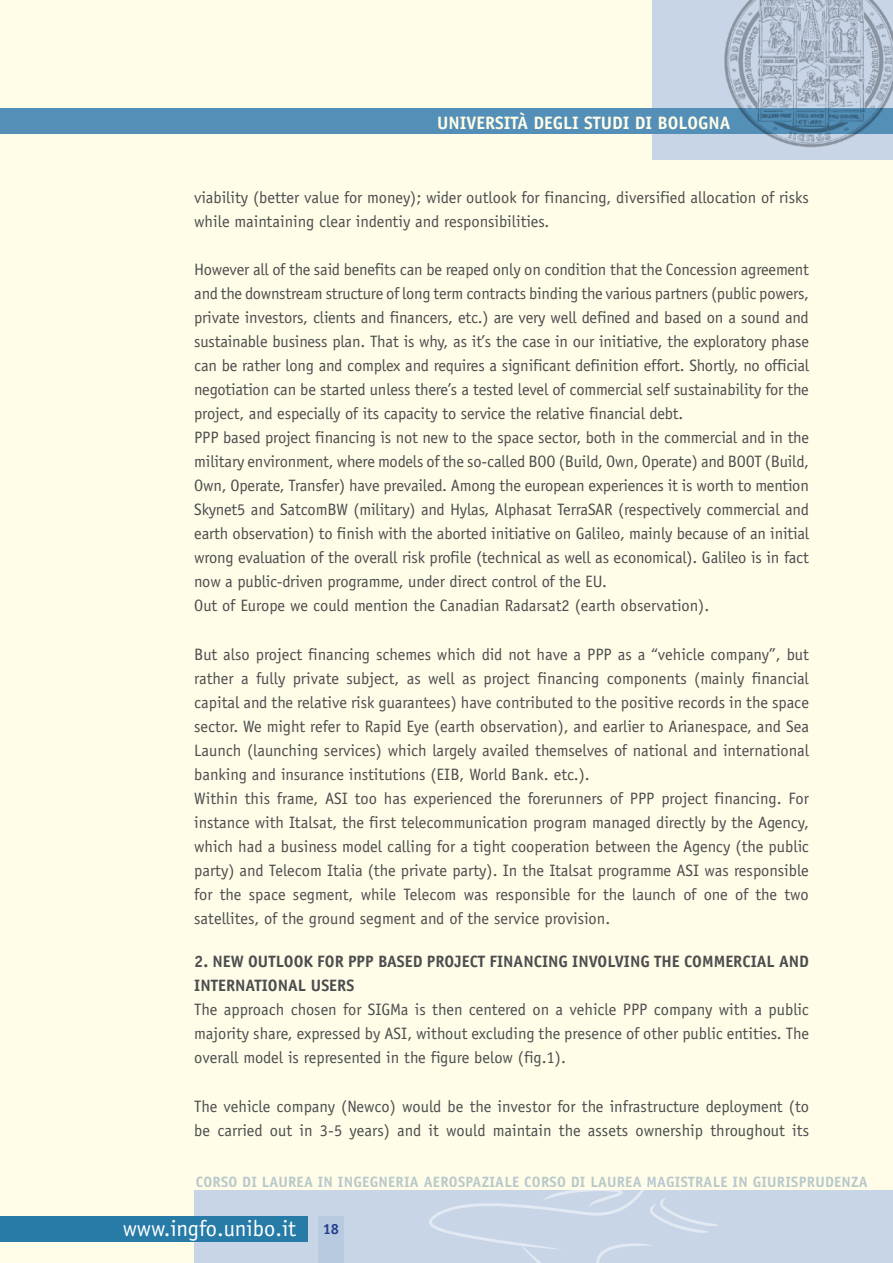
<style>
.page{position:relative;width:893px;height:1263px;background:#fffde8}
.page>*{position:absolute;margin:0;border:0;box-sizing:border-box;transform-origin:0 0}
.t1{font:22.5px "Officina Sans Std";color:#fff}
.t2{font:700 18px "Officina Sans Std";color:#fffde8}
.t3{font:16.5px/24px "Officina Sans Std";letter-spacing:-.01em;color:#4d4d4f}
.t4{font:700 16.5px "Officina Sans Std";color:#4d4d4f}
.t5{font:700 15px "Officina Sans Std";letter-spacing:.015em;color:#b8cae0}
.t6{font:700 14.7px "Officina Sans Std";color:#25408f}
</style>
<div class="page">
<div style="left:194px;top:1191px;width:699px;height:72px;background:#c8d5e6"></div>
<svg style="left:428px;top:1180px;width:292px;height:83px"></svg>
<div style="left:652px;top:0;width:241px;height:159px;background:#c8d5e6"></div>
<div style="left:0;top:1216px;width:307px;height:26px;background:#277ca7"></div>
<div style="left:318px;top:1216px;width:25px;height:47px;background:#b8cae0"></div>
<div style="left:0;top:108px;width:893px;height:26px;background:#538fb7"></div>
<img style="left:724px;top:0;width:169px;height:148px">
<p class="t2" style="left:437px;top:111px;width:295px">UNIVERSITÀ DEGLI STUDI DI BOLOGNA</p>
<p class="t3" style="left:194px;top:186px;width:616px">viability (better value for money); wider outlook for financing, diversified allocation of risks while maintaining clear indentiy and responsibilities.</p>
<p class="t3" style="left:194px;top:258px;width:616px">However all of the said benefits can be reaped only on condition that the Concession agreement and the downstream structure of long term contracts binding the various partners (public powers, private investors, clients and financers, etc.) are very well defined and based on a sound and sustainable business plan. That is why, as it’s the case in our initiative, the exploratory phase can be rather long and complex and requires a significant definition effort. Shortly, no official negotiation can be started unless there’s a tested level of commercial self sustainability for the project, and especially of its capacity to service the relative financial debt.<br>PPP based project financing is not new to the space sector, both in the commercial and in the military environment, where models of the so-called BOO (Build, Own, Operate) and BOOT (Build, Own, Operate, Transfer) have prevailed. Among the european experiences it is worth to mention Skynet5 and SatcomBW (military) and Hylas, Alphasat TerraSAR (respectively commercial and earth observation) to finish with the aborted initiative on Galileo, mainly because of an initial wrong evaluation of the overall risk profile (technical as well as economical). Galileo is in fact now a public-driven programme, under direct control of the EU.<br>Out of Europe we could mention the Canadian Radarsat2 (earth observation).</p>
<p class="t3" style="left:194px;top:642px;width:616px">But also project financing schemes which did not have a PPP as a “vehicle company”, but rather a fully private subject, as well as project financing components (mainly financial capital and the relative risk guarantees) have contributed to the positive records in the space sector. We might refer to Rapid Eye (earth observation), and earlier to Arianespace, and Sea Launch (launching services) which largely availed themselves of national and international banking and insurance institutions (EIB, World Bank. etc.).<br>Within this frame, ASI too has experienced the forerunners of PPP project financing. For instance with Italsat, the first telecommunication program managed directly by the Agency, which had a business model calling for a tight cooperation between the Agency (the public party) and Telecom Italia (the private party). In the Italsat programme ASI was responsible for the space segment, while Telecom was responsible for the launch of one of the two satellites, of the ground segment and of the service provision.</p>
<p class="t4" style="left:194px;top:951px;width:30px">2. NEW</p>
<p class="t4" style="left:248px;top:951px;width:10px">OUTLOO</p>
<p class="t4" style="left:304px;top:951px;width:24px">K FOR</p>
<p class="t4" style="left:348px;top:951px;width:9px">PPP</p>
<p class="t4" style="left:378px;top:951px;width:10px">BASED</p>
<p class="t4" style="left:427px;top:951px;width:10px">PROJECT</p>
<p class="t4" style="left:489px;top:951px;width:10px">FINANCING</p>
<p class="t4" style="left:572px;top:951px;width:10px">INVOLVING</p>
<p class="t4" style="left:654px;top:951px;width:10px">THE</p>
<p class="t4" style="left:684px;top:951px;width:10px">COMMERCIAL</p>
<p class="t4" style="left:779px;top:951px;width:11px">AND</p>
<p class="t4" style="left:194px;top:975px;width:10px">INTERNATIONAL</p>
<p class="t4" style="left:311px;top:975px;width:10px">USERS</p>
<p class="t3" style="left:194px;top:998px;width:616px;text-align:justify">The approach chosen for SIGMa is then centered on a vehicle PPP company with a public majority share, expressed by ASI, without excluding the presence of other public entities. The overall model is represented in the figure below (fig.1).</p>
<p class="t3" style="left:194px;top:1094px;width:616px">The vehicle company (Newco) would be the investor for the infrastructure deployment (to be carried out in 3-5 years) and it would maintain the assets ownership throughout its</p>
<p class="t5" style="left:196px;top:1172px;width:674px">CORSO DI LAUREA IN INGEGNERIA AEROSPAZIALE CORSO DI LAUREA MAGISTRALE IN GIURISPRUDENZA</p>
<p class="t6" style="left:323px;top:1220px;width:18px">18</p>
<h1 class="t1" style="left:123px;top:1215px;width:175px">www.ingfo.unibo.it</h1>
</div>
